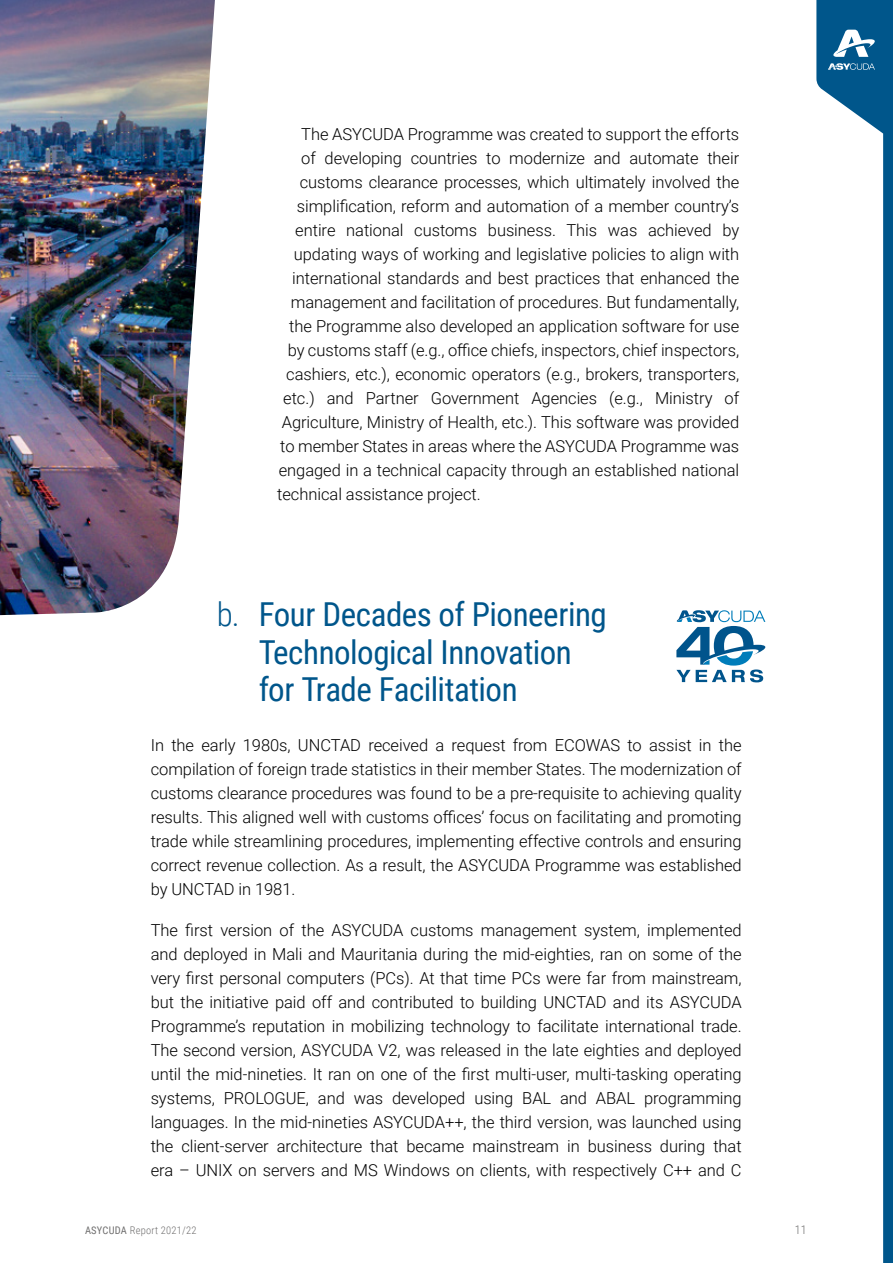
<style>
.page{position:relative;width:893px;height:1263px;background:#fff}
.page>*{position:absolute;margin:0;border:0;box-sizing:border-box;transform-origin:0 0}
.t1{font:33px/37.5px "Roboto Condensed";letter-spacing:-.015em;color:#00568b}
.t2{font:300 16.5px/24px "Roboto";letter-spacing:-.005em;color:#000;text-align:justify}
.t3{font:300 12px "Roboto Condensed";color:#706f6f}
.t4{font:300 10.5px "Roboto Condensed";letter-spacing:.02em;color:#706f6f}
.s1{font-weight:300}
.s2{font-weight:400}
</style>
<div class="page">
<img style="left:0;top:0;width:215px;height:615px">
<svg style="left:676px;top:610px;width:90px;height:72px"></svg>
<svg style="left:816px;top:0;width:77px;height:1263px"></svg>
<svg style="left:828px;top:30px;width:47px;height:40px"></svg>
<p class="t2" style="left:301px;top:121px;width:440px">The ASYCUDA Programme was created to support the efforts</p>
<p class="t2" style="left:301px;top:145px;width:439px">of developing countries to modernize and automate their</p>
<p class="t2" style="left:300px;top:169px;width:441px">customs clearance processes, which ultimately involved the</p>
<p class="t2" style="left:297px;top:193px;width:444px">simplification, reform and automation of a member country’s</p>
<p class="t2" style="left:295px;top:217px;width:445px">entire national customs business. This was achieved by</p>
<p class="t2" style="left:294px;top:241px;width:447px">updating ways of working and legislative policies to align with</p>
<p class="t2" style="left:292px;top:266px;width:448px">international standards and best practices that enhanced the</p>
<p class="t2" style="left:291px;top:290px;width:450px">management and facilitation of procedures. But fundamentally,</p>
<p class="t2" style="left:289px;top:314px;width:452px">the Programme also developed an application software for use</p>
<p class="t2" style="left:288px;top:338px;width:453px">by customs staff (e.g., office chiefs, inspectors, chief inspectors,</p>
<p class="t2" style="left:286px;top:362px;width:454px">cashiers, etc.), economic operators (e.g., brokers, transporters,</p>
<p class="t2" style="left:283px;top:386px;width:457px">etc.) and Partner Government Agencies (e.g., Ministry of</p>
<p class="t2" style="left:282px;top:410px;width:459px">Agriculture, Ministry of Health, etc.). This software was provided</p>
<p class="t2" style="left:280px;top:434px;width:461px">to member States in areas where the ASYCUDA Programme was</p>
<p class="t2" style="left:279px;top:458px;width:462px">engaged in a technical capacity through an established national</p>
<p class="t2" style="left:277px;top:482px;width:205px">technical assistance project.</p>
<h1 class="t1" style="left:259px;top:595px;width:350px;text-indent:-42px"><span class="s1">b.</span> Four Decades of Pioneering<br>Technological Innovation for Trade Facilitation</h1>
<p class="t2" style="left:151px;top:732px;width:592px">In the early 1980s, UNCTAD received a request from ECOWAS to assist in the compilation of foreign trade statistics in their member States. The modernization of customs clearance procedures was found to be a pre-requisite to achieving quality results. This aligned well with customs offices’ focus on facilitating and promoting trade while streamlining procedures, implementing effective controls and ensuring correct revenue collection. As a result, the ASYCUDA Programme was established by UNCTAD in 1981.</p>
<p class="t2" style="left:151px;top:917px;width:593px">The first version of the ASYCUDA customs management system, implemented and deployed in Mali and Mauritania during the mid-eighties, ran on some of the very first personal computers (PCs). At that time PCs were far from mainstream, but the initiative paid off and contributed to building UNCTAD and its ASYCUDA Programme’s reputation in mobilizing technology to facilitate international trade.<br>The second version, ASYCUDA V2, was released in the late eighties and deployed until the mid-nineties. It ran on one of the first multi-user, multi-tasking operating systems, PROLOGUE, and was developed using BAL and ABAL programming languages. In the mid-nineties ASYCUDA++, the third version, was launched using the client-server architecture that became mainstream in business during that era – UNIX on servers and MS Windows on clients, with respectively C++ and C</p>
<p class="t4" style="left:85px;top:1223px;width:113px"><span class="s2">ASYCUDA</span> Report 2021/22</p>
<p class="t3" style="left:795px;top:1221px;width:13px">11</p>
</div>
